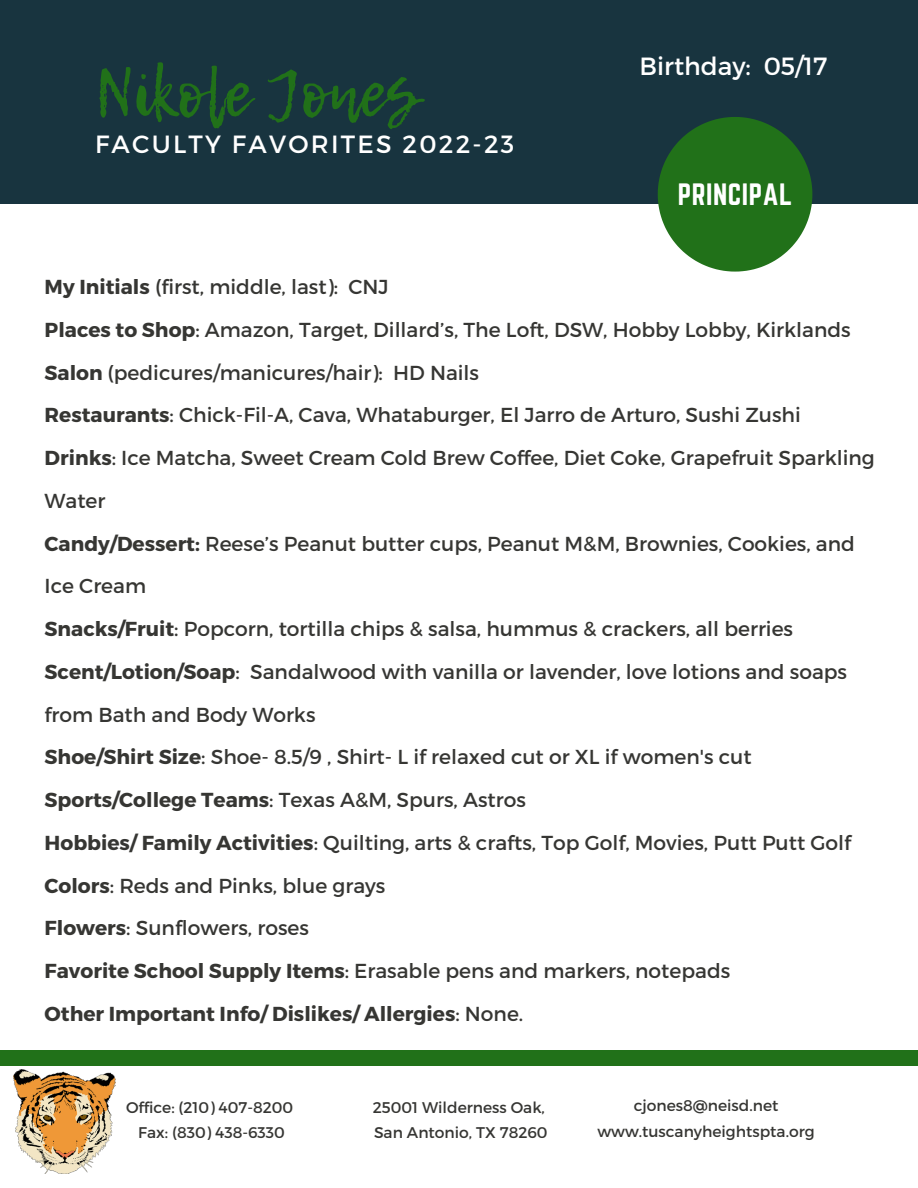
<style>
.page{position:relative;width:918px;height:1188px;background:#fff}
.page>*{position:absolute;margin:0;border:0;box-sizing:border-box;transform-origin:0 0}
.t1{font:65.4px "Lemon Tuesday";color:#217119}
.t2{font:27px "Norwester";letter-spacing:.02em;color:#fff}
.t3{font:24.9px "Montserrat";letter-spacing:.09em;color:#fff}
.t4{font:24.9px "Montserrat";color:#fff}
.t5{font:20.25px/42.8px "Montserrat";color:#363633}
.t6{font:15.45px/25.8px "Montserrat";color:#363633;text-align:center}
.s1{font-weight:700}
</style>
<div class="page">
<div style="left:0;top:0;width:918px;height:204px;background:#18343f"></div>
<div style="left:0;top:1051px;width:918px;height:14px;background:#217119"></div>
<svg style="left:658px;top:117px;width:154px;height:155px"></svg>
<img style="left:14px;top:1070px;width:102px;height:103px">
<h1 class="t1" style="left:95px;top:45px;width:326px">Nikole Jones</h1>
<p class="t3" style="left:95px;top:128px;width:421px">FACULTY FAVORITES 2022-23</p>
<p class="t4" style="left:640px;top:50px;width:189px">Birthday: 05/17</p>
<h2 class="t2" style="left:678px;top:178px;width:116px">PRINCIPAL</h2>
<p class="t5" style="left:45px;top:264px;width:832px"><span class="s1">My Initials</span> (first, middle, last): CNJ<br><span class="s1">Places to Shop</span>: Amazon, Target, Dillard’s, The Loft, DSW, Hobby Lobby, Kirklands <span class="s1">Salon</span> (pedicures/manicures/hair): HD Nails<br><span class="s1">Restaurants</span>: Chick-Fil-A, Cava, Whataburger, El Jarro de Arturo, Sushi Zushi <span class="s1">Drinks</span>: Ice Matcha, Sweet Cream Cold Brew Coffee, Diet Coke, Grapefruit Sparkling Water<br><span class="s1">Candy/Dessert:</span> Reese’s Peanut butter cups, Peanut M&amp;M, Brownies, Cookies, and Ice Cream<br><span class="s1">Snacks/Fruit</span>: Popcorn, tortilla chips &amp; salsa, hummus &amp; crackers, all berries <span class="s1">Scent/Lotion/Soap</span>: Sandalwood with vanilla or lavender, love lotions and soaps from Bath and Body Works<br><span class="s1">Shoe/Shirt Size</span>: Shoe- 8.5/9 , Shirt- L if relaxed cut or XL if women's cut <span class="s1">Sports/College Teams</span>: Texas A&amp;M, Spurs, Astros<br><span class="s1">Hobbies/ Family Activities</span>: Quilting, arts &amp; crafts, Top Golf, Movies, Putt Putt Golf <span class="s1">Colors</span>: Reds and Pinks, blue grays<br><span class="s1">Flowers</span>: Sunflowers, roses<br><span class="s1">Favorite School Supply Items</span>: Erasable pens and markers, notepads<br><span class="s1">Other Important Info/ Dislikes/ Allergies</span>: None.</p>
<p class="t6" style="left:126px;top:1093px;width:169px">Office: (210) 407-8200<br>Fax: (830) 438-6330</p>
<p class="t6" style="left:373px;top:1093px;width:176px;text-align:left">25001 Wilderness Oak,<br>San Antonio, TX 78260</p>
<p class="t6" style="left:597px;top:1092px;width:219px">cjones8@neisd.net www.tuscanyheightspta.org</p>
</div>
